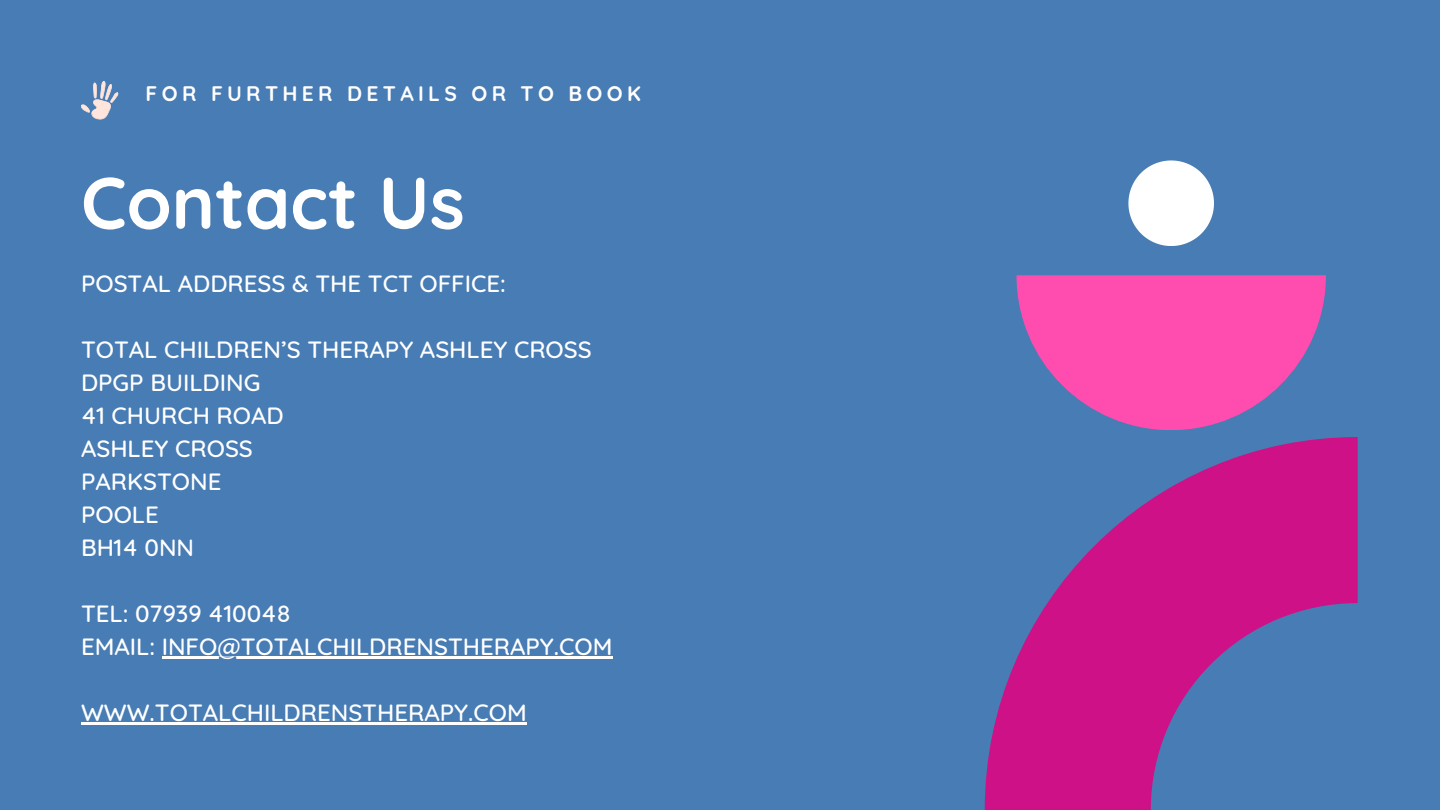
<style>
.page{position:relative;width:1440px;height:810px;background:#487cb4}
.page>*{position:absolute;margin:0;border:0;box-sizing:border-box;transform-origin:0 0}
.t1{font:700 73px "Quicksand";color:#fff}
.t2{font:500 24px/33px "Quicksand";color:#fff}
.t3{font:700 21px "Quicksand";letter-spacing:.205em;color:#fff}
</style>
<div class="page">
<svg style="left:1017px;top:275px;width:309px;height:155px;fill:#fe4daf"></svg>
<svg style="left:1128px;top:160px;width:86px;height:86px"></svg>
<svg style="left:985px;top:437px;width:372px;height:373px;fill:#ce1187"></svg>
<svg style="left:81px;top:81px;width:37px;height:38px"></svg>
<hr style="left:162px;top:657px;width:451px;height:2px;background:#fff">
<hr style="left:81px;top:723px;width:446px;height:2px;background:#fff">
<p class="t3" style="left:146px;top:80px;width:497px">FOR FURTHER DETAILS OR TO BOOK</p>
<p class="t1" style="left:81px;top:156px;width:385px">Contact Us</p>
<p class="t2" style="left:81px;top:267px;width:426px">POSTAL ADDRESS &amp; THE TCT OFFICE:</p>
<p class="t2" style="left:81px;top:333px;width:512px">TOTAL CHILDREN’S THERAPY ASHLEY CROSS<br>DPGP BUILDING<br>41 CHURCH ROAD<br>ASHLEY CROSS<br>PARKSTONE<br>POOLE<br>BH14 0NN</p>
<p class="t2" style="left:81px;top:597px;width:533px">TEL: 07939 410048<br>EMAIL: INFO@TOTALCHILDRENSTHERAPY.COM</p>
<p class="t2" style="left:81px;top:696px;width:447px">WWW.TOTALCHILDRENSTHERAPY.COM</p>
</div>
